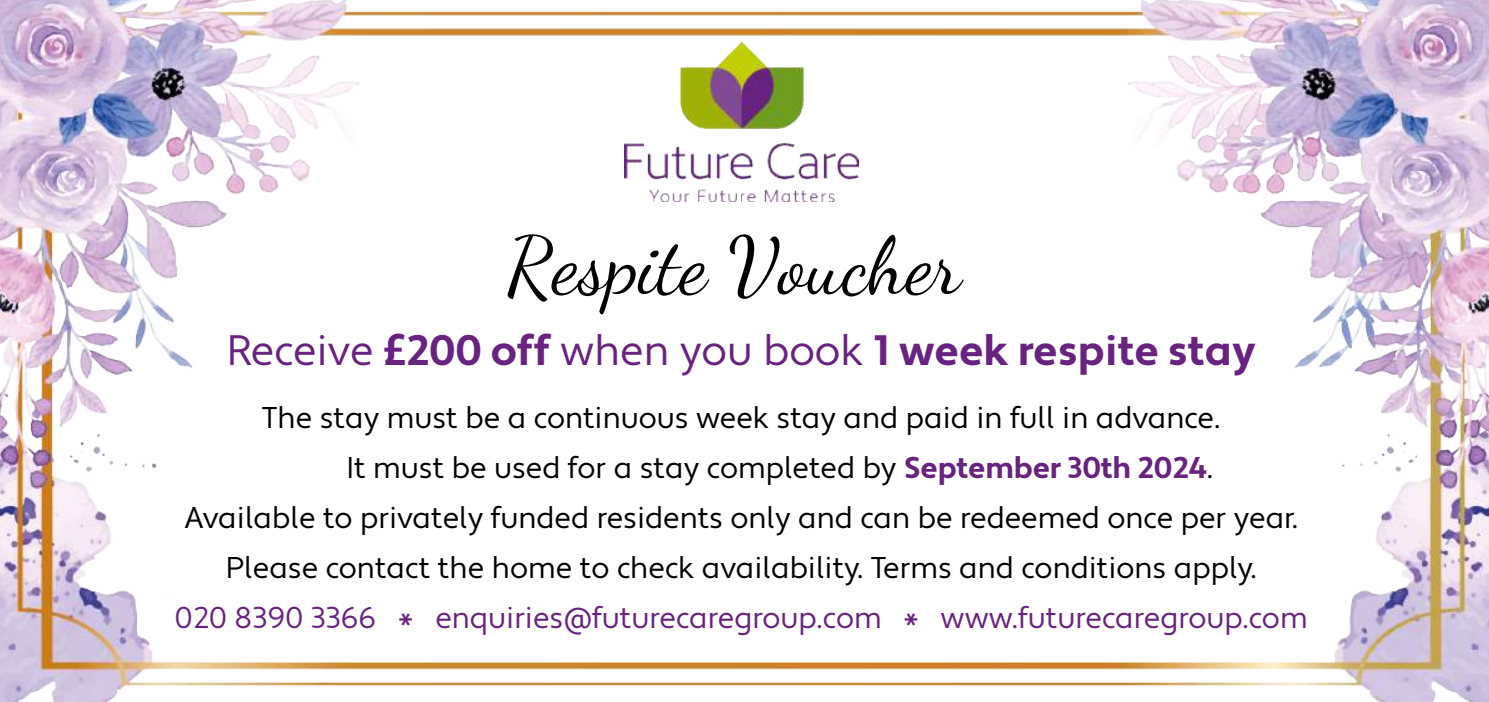
<style>
.page{position:relative;width:1489px;height:702px;background:#fff}
.page>*{position:absolute;margin:0;border:0;box-sizing:border-box;transform-origin:0 0}
.t1{font:80px "Dancing Script";color:#000}
.t2{font:700 42.5px "Apertura";color:#682280}
.t3{font:30px "Apertura";color:#000}
.t4{font:30px "Apertura";color:#682280}
.s1{font-weight:400}
.s2{font-weight:700;color:#682280}
</style>
<div class="page">
<img style="left:0;top:0;width:1488px;height:702px">
<img style="left:624px;top:41px;width:234px;height:160px">
<h1 class="t1" style="left:506px;top:204px;width:456px">Respite Voucher</h1>
<h2 class="t2" style="left:227px;top:324px;width:1030px"><span class="s1">Receive</span> £200 off <span class="s1">when you book</span> 1 week respite stay</h2>
<p class="t3" style="left:262px;top:399px;width:960px">The stay must be a continuous week stay and paid in full in advance.</p>
<p class="t3" style="left:346px;top:449px;width:868px">It must be used for a stay completed by <span class="s2">September 30th 2024</span>.</p>
<p class="t3" style="left:184px;top:499px;width:1115px">Available to privately funded residents only and can be redeemed once per year.</p>
<p class="t3" style="left:226px;top:549px;width:1032px">Please contact the home to check availability. Terms and conditions apply.</p>
<p class="t4" style="left:175px;top:599px;width:1134px">020 8390 3366 * enquiries@futurecaregroup.com * www.futurecaregroup.com</p>
</div>
